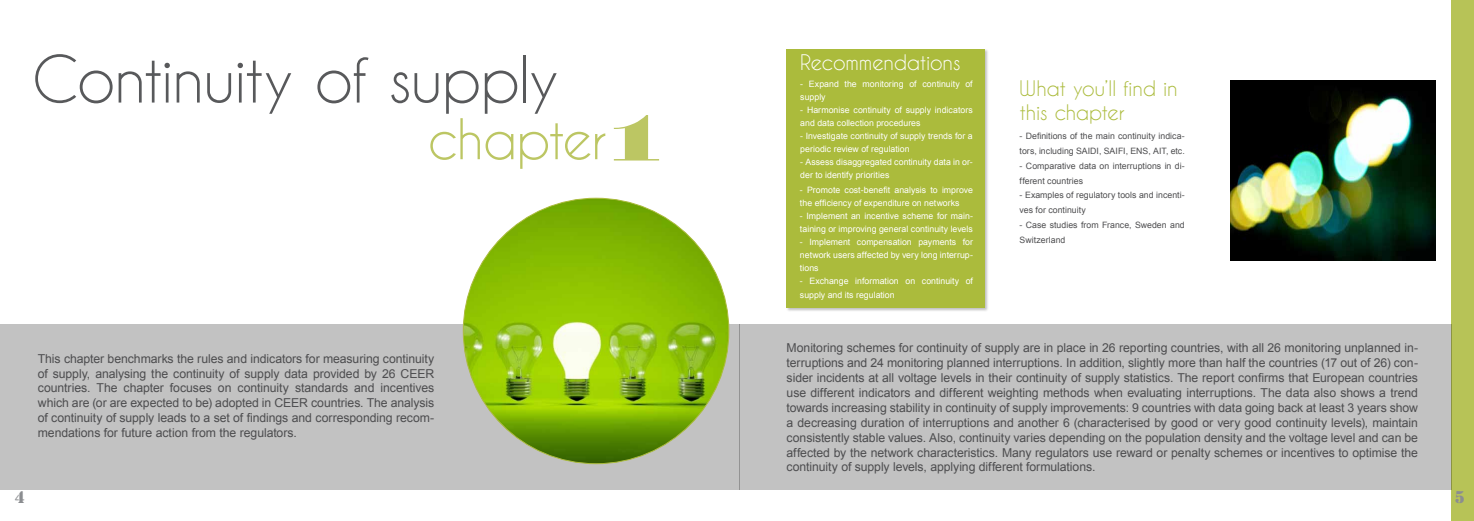
<style>
.page{position:relative;width:1474px;height:521px;background:#fff}
.page>*{position:absolute;margin:0;border:0;box-sizing:border-box;transform-origin:0 0}
.t1{font:900 74.38px "Pompadour";color:#bcc663}
.t2{font:61.25px "Caviar Dreams";letter-spacing:-.03em;color:#58595b}
.t3{font:52.5px "Caviar Dreams";letter-spacing:-.03em;color:#bcc663}
.t4{font:20.12px "Caviar Dreams";letter-spacing:-.015em;color:#abbb3c}
.t5{font:20.12px "Caviar Dreams";letter-spacing:-.015em;color:#fff}
.t6{font:15.75px "Stencil Std";color:#8b8d90}
.t7{font:12.25px/14.9px "Arial";letter-spacing:-.005em;color:#4d4d4f;text-align:justify}
.t8{font:8.75px/13.1px "Arial";letter-spacing:.005em;color:#fff}
.t9{font:8.75px/14.9px "Arial";letter-spacing:.005em;color:#4d4d4f}
</style>
<div class="page">
<div style="left:1451px;top:0;width:22px;height:521px;background:#b7c357"></div>
<div style="left:786px;top:49px;width:203px;height:263px;background:#000;opacity:.25"></div>
<div style="left:786px;top:50px;width:199px;height:258px;background:#abbb3c"></div>
<img style="left:1230px;top:81px;width:204px;height:179px">
<div style="left:0;top:324px;width:739px;height:165px;background:#c2c2c2"></div>
<img style="left:463px;top:198px;width:266px;height:266px;border-radius:133px">
<div style="left:739px;top:324px;width:712px;height:165px;background:#c2c2c2"></div>
<h2 class="t2" style="left:32px;top:44px;width:529px">Continuity of supply</h2>
<h3 class="t3" style="left:428px;top:109px;width:180px">chapter</h3>
<h1 class="t1" style="left:610px;top:102px;width:54px">1</h1>
<p class="t7" style="left:38px;top:351px;width:398px">This chapter benchmarks the rules and indicators for measuring continuity of supply, analysing the continuity of supply data provided by 26 CEER countries. The chapter focuses on continuity standards and incentives which are (or are expected to be) adopted in CEER countries. The analysis of continuity of supply leads to a set of findings and corresponding recom&shy;mendations for future action from the regulators.</p>
<h3 class="t5" style="left:800px;top:51px;width:162px">Recommendations</h3>
<p class="t8" style="left:800px;top:77px;width:174px">- Expand the monitoring of continuity of supply</p>
<p class="t8" style="left:800px;top:103px;width:174px">- Harmonise continuity of supply indicators and data collection procedures</p>
<p class="t8" style="left:800px;top:130px;width:174px">- Investigate continuity of supply trends for a periodic review of regulation</p>
<p class="t8" style="left:800px;top:156px;width:174px">- Assess disaggregated continuity data in or&shy;der to identify priorities</p>
<p class="t8" style="left:800px;top:183px;width:174px">- Promote cost-benefit analysis to improve the efficiency of expenditure on networks</p>
<p class="t8" style="left:800px;top:209px;width:174px">- Implement an incentive scheme for main&shy;taining or improving general continuity levels</p>
<p class="t8" style="left:800px;top:235px;width:174px;text-align:justify">- Implement compensation payments for network users affected by very long interrup&shy;tions</p>
<p class="t8" style="left:800px;top:275px;width:174px">- Exchange information on continuity of supply and its regulation</p>
<h3 class="t4" style="left:1019px;top:76px;width:159px">What you’ll find in</h3>
<h3 class="t4" style="left:1019px;top:101px;width:106px">this chapter</h3>
<p class="t9" style="left:1019px;top:128px;width:167px">- Definitions of the main continuity indica&shy;tors, including SAIDI, SAIFI, ENS, AIT, etc.</p>
<p class="t9" style="left:1019px;top:158px;width:167px">- Comparative data on interruptions in di&shy;fferent countries</p>
<p class="t9" style="left:1019px;top:188px;width:167px">- Examples of regulatory tools and incenti&shy;ves for continuity</p>
<p class="t9" style="left:1019px;top:218px;width:167px">- Case studies from France, Sweden and<br>Switzerland</p>
<p class="t7" style="left:786px;top:341px;width:633px">Monitoring schemes for continuity of supply are in place in 26 reporting countries, with all 26 monitoring unplanned in&shy;terruptions and 24 monitoring planned interruptions. In addition, slightly more than half the countries (17 out of 26) con&shy;sider incidents at all voltage levels in their continuity of supply statistics. The report confirms that European countries use different indicators and different weighting methods when evaluating interruptions. The data also shows a trend towards increasing stability in continuity of supply improvements: 9 countries with data going back at least 3 years show a decreasing duration of interruptions and another 6 (characterised by good or very good continuity levels), maintain consistently stable values. Also, continuity varies depending on the population density and the voltage level and can be affected by the network characteristics. Many regulators use reward or penalty schemes or incentives to optimise the continuity of supply levels, applying different formulations.</p>
<p class="t6" style="left:15px;top:486px;width:11px">4</p>
<p class="t6" style="left:1454px;top:486px;width:11px">5</p>
</div>
